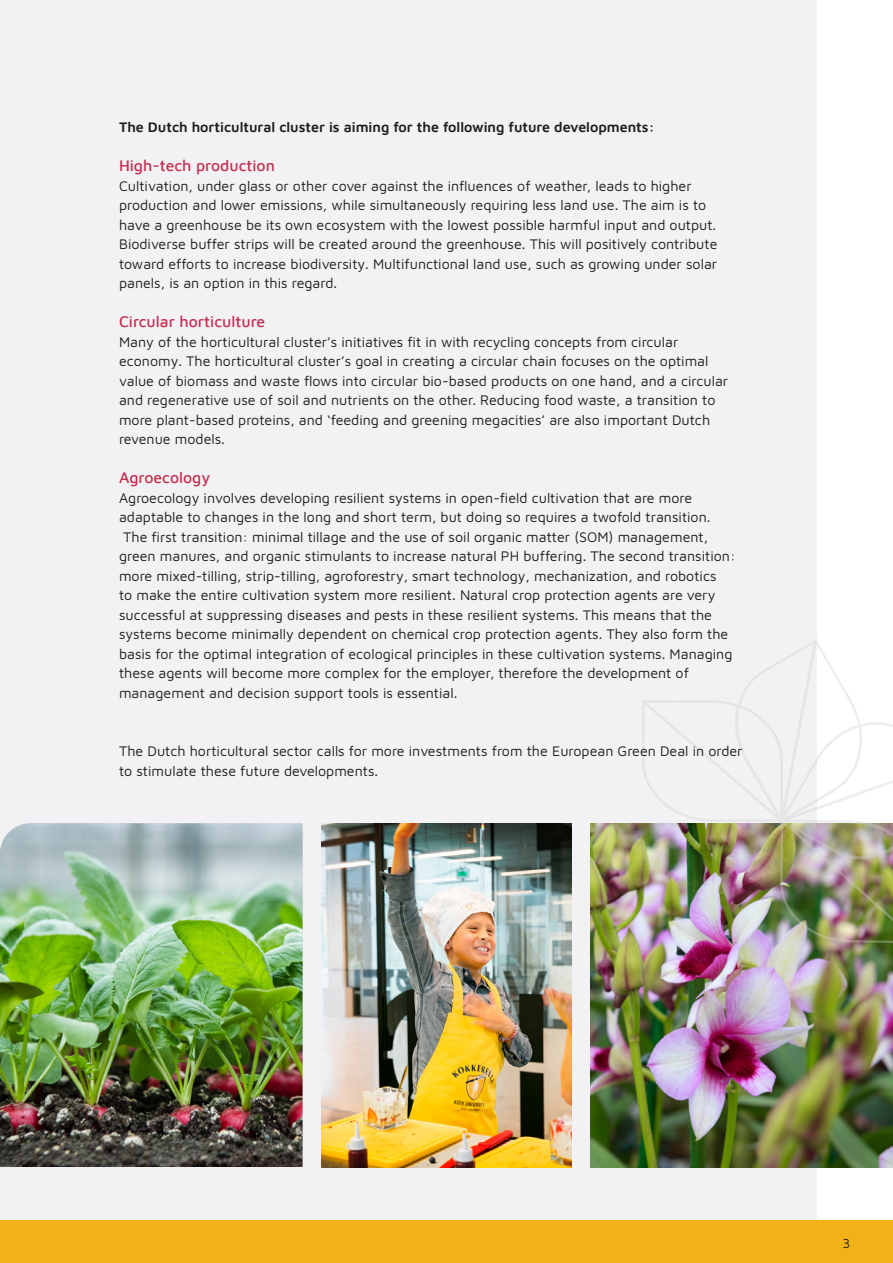
<style>
.page{position:relative;width:893px;height:1263px;background:#fff}
.page>*{position:absolute;margin:0;border:0;box-sizing:border-box;transform-origin:0 0}
.t1{font:500 15.75px "Maven Pro";color:#c23050}
.t2{font:14.25px/19.5px "Maven Pro";color:#1d1d1b}
.t3{font:600 14.25px "Maven Pro";color:#1d1d1b}
.t4{font:13.5px "Maven Pro";color:#1d1d1b}
</style>
<div class="page">
<div style="left:0;top:0;width:816px;height:1263px;background:#f2f1f3"></div>
<img style="left:0;top:823px;width:303px;height:344px">
<img style="left:321px;top:823px;width:251px;height:344px">
<img style="left:590px;top:823px;width:303px;height:344px">
<img style="left:638px;top:620px;width:255px;height:326px">
<div style="left:0;top:1220px;width:893px;height:43px;background:#f1b218"></div>
<p class="t3" style="left:119px;top:117px;width:537px">The Dutch horticultural cluster is aiming for the following future developments:</p>
<p class="t1" style="left:119px;top:155px;width:157px">High-tech production</p>
<p class="t2" style="left:119px;top:175px;width:600px">Cultivation, under glass or other cover against the influences of weather, leads to higher production and lower emissions, while simultaneously requiring less land use. The aim is to have a greenhouse be its own ecosystem with the lowest possible harmful input and output.<br>Biodiverse buffer strips will be created around the greenhouse. This will positively contribute toward efforts to increase biodiversity. Multifunctional land use, such as growing under solar panels, is an option in this regard.</p>
<p class="t1" style="left:119px;top:311px;width:148px">Circular horticulture</p>
<p class="t2" style="left:119px;top:331px;width:611px">Many of the horticultural cluster’s initiatives fit in with recycling concepts from circular economy. The horticultural cluster’s goal in creating a circular chain focuses on the optimal value of biomass and waste flows into circular bio-based products on one hand, and a circular and regenerative use of soil and nutrients on the other. Reducing food waste, a transition to more plant-based proteins, and ‘feeding and greening megacities’ are also important Dutch revenue models.</p>
<p class="t1" style="left:119px;top:467px;width:93px">Agroecology</p>
<p class="t2" style="left:119px;top:487px;width:618px">Agroecology involves developing resilient systems in open-field cultivation that are more adaptable to changes in the long and short term, but doing so requires a twofold transition.<br>The first transition: minimal tillage and the use of soil organic matter (SOM) management, green manures, and organic stimulants to increase natural PH buffering. The second transition: more mixed-tilling, strip-tilling, agroforestry, smart technology, mechanization, and robotics<br>to make the entire cultivation system more resilient. Natural crop protection agents are very successful at suppressing diseases and pests in these resilient systems. This means that the systems become minimally dependent on chemical crop protection agents. They also form the basis for the optimal integration of ecological principles in these cultivation systems. Managing these agents will become more complex for the employer, therefore the development of management and decision support tools is essential.</p>
<p class="t2" style="left:119px;top:740px;width:625px">The Dutch horticultural sector calls for more investments from the European Green Deal in order to stimulate these future developments.</p>
<p class="t4" style="left:843px;top:1234px;width:9px">3</p>
</div>
